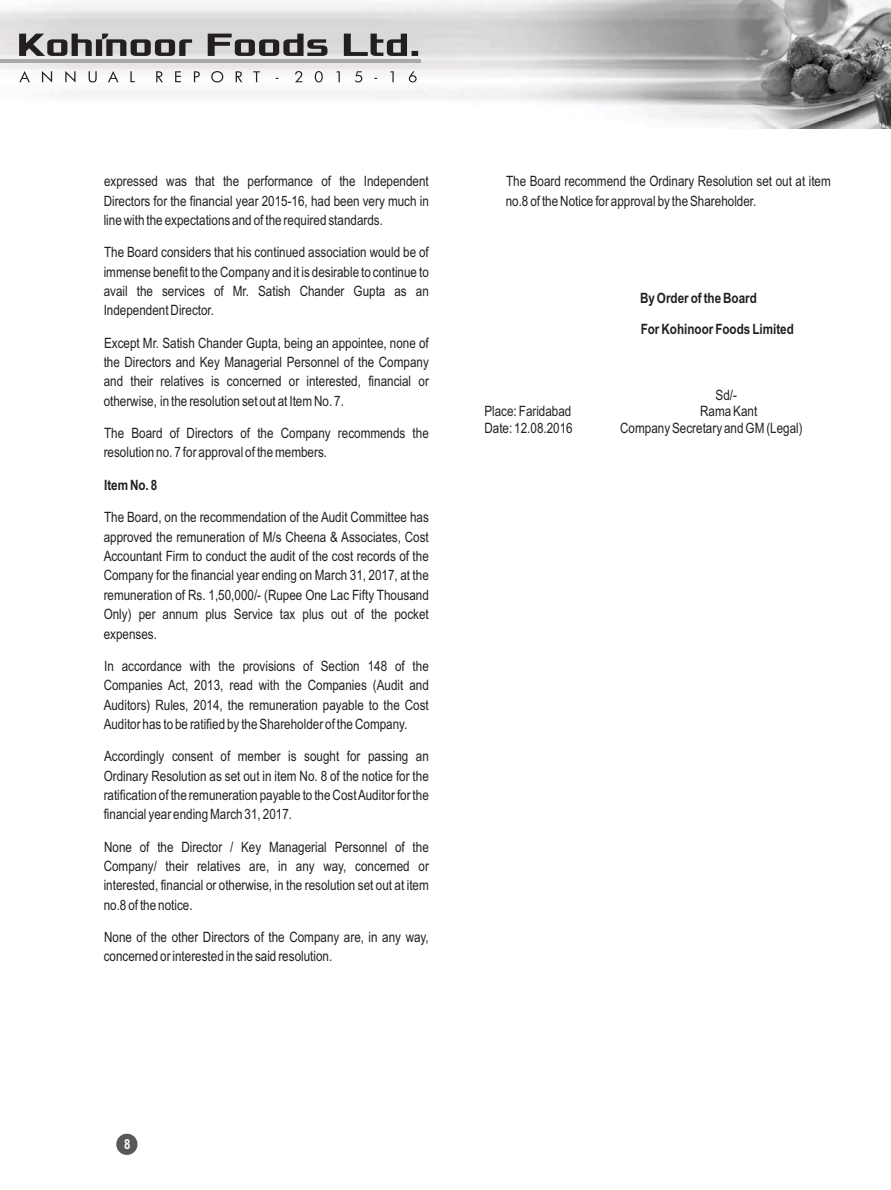
<style>
.page{position:relative;width:891px;height:1190px;background:#fff}
.page>*{position:absolute;margin:0;border:0;box-sizing:border-box;transform-origin:0 0}
.t1{font:14.25px/19.4px "Arial Narrow";color:#231f20;text-align:justify}
.t2{font:700 14.25px/30.9px "Arial Narrow";color:#231f20}
.t3{font:700 13.8px "Arial Narrow";color:#fff}
</style>
<div class="page">
<div style="left:116px;top:1133px;width:21px;height:21px;background:#58595b;border-radius:50%"></div>
<img style="left:0;top:0;width:891px;height:129px">
<hr style="left:0;top:60px;width:420px;height:3px;background:#a7a9ac">
<svg style="left:19px;top:34px;width:399px;height:22px;background:#8b8989"></svg>
<svg style="left:19px;top:71px;width:398px;height:12px"></svg>
<p class="t1" style="left:104px;top:173px;width:327px">expressed was that the performance of the Independent Directors for the financial year 2015-16, had been very much in line with the expectations and of the required standards.</p>
<p class="t1" style="left:104px;top:244px;width:327px">The Board considers that his continued association would be of immense benefit to the Company and it is desirable to continue to avail the services of Mr. Satish Chander Gupta as an Independent Director.</p>
<p class="t1" style="left:104px;top:334px;width:327px">Except Mr. Satish Chander Gupta, being an appointee, none of the Directors and Key Managerial Personnel of the Company and their relatives is concerned or interested, financial or otherwise, in the resolution set out at Item No. 7.</p>
<p class="t1" style="left:104px;top:425px;width:327px">The Board of Directors of the Company recommends the resolution no. 7 for approval of the members.</p>
<p class="t2" style="left:104px;top:471px;width:55px">Item No. 8</p>
<p class="t1" style="left:104px;top:509px;width:327px">The Board, on the recommendation of the Audit Committee has approved the remuneration of M/s Cheena &amp; Associates, Cost Accountant Firm to conduct the audit of the cost records of the Company for the financial year ending on March 31, 2017, at the remuneration of Rs. 1,50,000/- (Rupee One Lac Fifty Thousand Only) per annum plus Service tax plus out of the pocket expenses.</p>
<p class="t1" style="left:104px;top:657px;width:327px">In accordance with the provisions of Section 148 of the Companies Act, 2013, read with the Companies (Audit and Auditors) Rules, 2014, the remuneration payable to the Cost Auditor has to be ratified by the Shareholder of the Company.</p>
<p class="t1" style="left:104px;top:748px;width:327px">Accordingly consent of member is sought for passing an Ordinary Resolution as set out in item No. 8 of the notice for the ratification of the remuneration payable to the CostAuditor for the financial year ending March 31, 2017.</p>
<p class="t1" style="left:104px;top:838px;width:327px">None of the Director / Key Managerial Personnel of the Company/ their relatives are, in any way, concerned or interested, financial or otherwise, in the resolution set out at item no.8 of the notice.</p>
<p class="t1" style="left:104px;top:928px;width:327px">None of the other Directors of the Company are, in any way, concerned or interested in the said resolution.</p>
<p class="t1" style="left:506px;top:173px;width:327px">The Board recommend the Ordinary Resolution set out at item no.8 of the Notice for approval by the Shareholder.</p>
<p class="t2" style="left:640px;top:284px;width:155px">By Order of the Board<br>For Kohinoor Foods Limited</p>
<p class="t1" style="left:716px;top:386px;width:23px">Sd/-</p>
<p class="t1" style="left:484px;top:403px;width:89px">Place: Faridabad</p>
<p class="t1" style="left:700px;top:403px;width:59px">Rama Kant</p>
<p class="t1" style="left:484px;top:420px;width:90px">Date: 12.08.2016</p>
<p class="t1" style="left:620px;top:420px;width:184px">Company Secretary and GM (Legal)</p>
<p class="t3" style="left:124px;top:1139px;width:8px">8</p>
</div>
